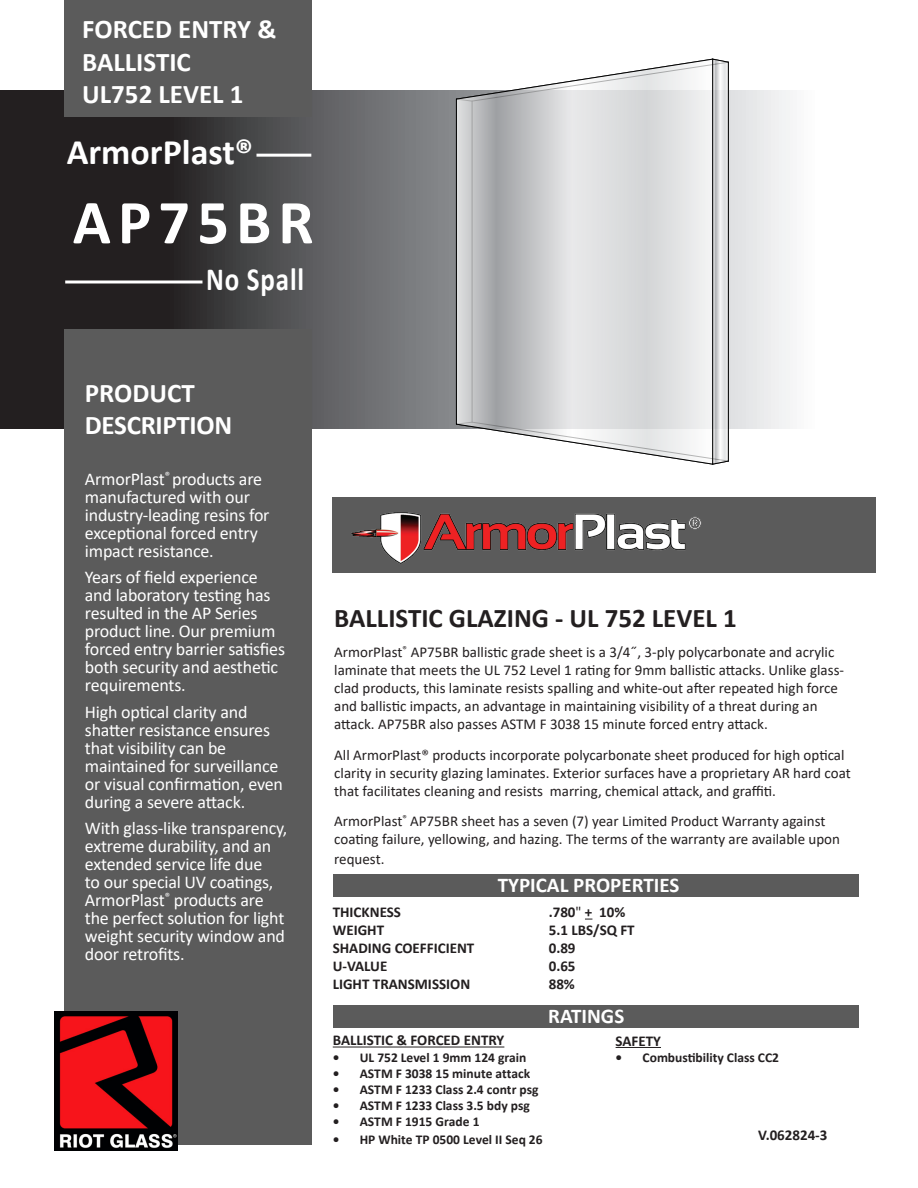
<style>
.page{position:relative;width:918px;height:1188px;background:#fff}
.page>*{position:absolute;margin:0;border:0;box-sizing:border-box;transform-origin:0 0}
.t1{font:700 63px "Calibri";letter-spacing:.11em;color:#fff}
.t2{font:700 36px "Calibri";color:#fff}
.t3{font:700 32.4px "Calibri";letter-spacing:.03em;color:#fff;scale:.83 1}
.t4{font:700 27px/32.4px "Calibri";color:#fff}
.t5{font:700 27px "Calibri";color:#231f20}
.t6{font:700 21px "Calibri";color:#fff}
.t7{font:18px/18px "Calibri";letter-spacing:-.01em;color:#fff}
.t8{font:15px/18px "Calibri";color:#231f20}
.t9{font:700 15px "Calibri";color:#231f20}
.t10{font:700 13.5px "Calibri";color:#231f20}
.s1{font-weight:400}
</style>
<div class="page">
<svg style="left:0;top:90px;width:790px;height:338px;background:#616062"></svg>
<div style="left:64px;top:0;width:247px;height:117px;background:#5b5b5b"></div>
<div style="left:333px;top:874px;width:526px;height:23px;background:#5b5b5b"></div>
<div style="left:333px;top:1005px;width:526px;height:22px;background:#5b5b5b"></div>
<div style="left:333px;top:497px;width:543px;height:76px;background:#5b5b5b"></div>
<img style="left:351px;top:512px;width:350px;height:52px">
<div style="left:64px;top:329px;width:247px;height:816px;background:#5b5b5b"></div>
<img style="left:54px;top:1011px;width:123px;height:139px">
<hr style="left:256px;top:154px;width:55px;height:3px;background:#fff">
<svg style="left:65px;top:280px;width:137px;height:4px"></svg>
<hr style="left:333px;top:1047px;width:171px;height:1px;background:#231f20">
<svg style="left:456px;top:59px;width:273px;height:406px"></svg>
<hr style="left:616px;top:1047px;width:45px;height:1px;background:#231f20">
<p class="t4" style="left:82px;top:13px;width:196px">FORCED ENTRY &amp;</p>
<p class="t4" style="left:82px;top:45px;width:110px">BALLISTIC</p>
<p class="t4" style="left:82px;top:77px;width:163px">UL752 LEVEL 1</p>
<p class="t2" style="left:67px;top:127px;width:188px">ArmorPlast®</p>
<p class="t1" style="left:73px;top:178px;width:243px">AP75BR</p>
<p class="t3" style="left:206px;top:256px;width:120px">No Spall</p>
<p class="t4" style="left:85px;top:376px;width:149px">PRODUCT<br>DESCRIPTION</p>
<p class="t7" style="left:85px;top:469px;width:186px">ArmorPlast<sup>®</sup> products are manufactured with our industry-leading resins for exceptional forced entry impact resistance.</p>
<p class="t7" style="left:85px;top:568px;width:202px">Years of field experience and laboratory testing has resulted in the AP Series product line. Our premium forced entry barrier satisfies both security and aesthetic requirements.</p>
<p class="t7" style="left:85px;top:702px;width:200px">High optical clarity and shatter resistance ensures that visibility can be maintained for surveillance or visual confirmation, even during a severe attack.</p>
<p class="t7" style="left:85px;top:818px;width:204px">With glass-like transparency, extreme durability, and an extended service life due<br>to our special UV coatings,<br>ArmorPlast<sup>®</sup> products are the perfect solution for light weight security window and door retrofits.</p>
<p class="t5" style="left:334px;top:599px;width:404px">BALLISTIC GLAZING - UL 752 LEVEL 1</p>
<p class="t8" style="left:334px;top:643px;width:511px">ArmorPlast<sup>®</sup> AP75BR ballistic grade sheet is a 3/4˝, 3-ply polycarbonate and acrylic laminate that meets the UL 752 Level 1 rating for 9mm ballistic attacks. Unlike glass&shy;clad products, this laminate resists spalling and white-out after repeated high force and ballistic impacts, an advantage in maintaining visibility of a threat during an attack. AP75BR also passes ASTM F 3038 15 minute forced entry attack.</p>
<p class="t8" style="left:334px;top:745px;width:518px">All ArmorPlast® products incorporate polycarbonate sheet produced for high optical clarity in security glazing laminates. Exterior surfaces have a proprietary AR hard coat that facilitates cleaning and resists marring, chemical attack, and graffiti.</p>
<p class="t8" style="left:334px;top:811px;width:507px">ArmorPlast<sup>®</sup> AP75BR sheet has a seven (7) year Limited Product Warranty against coating failure, yellowing, and hazing. The terms of the warranty are available upon</p>
<p class="t8" style="left:334px;top:849px;width:52px">request.</p>
<p class="t6" style="left:498px;top:870px;width:183px">TYPICAL PROPERTIES</p>
<p class="t9" style="left:333px;top:902px;width:70px">THICKNESS</p>
<p class="t9" style="left:549px;top:902px;width:78px">.780<span class="s1">"</span> + 10%</p>
<p class="t9" style="left:333px;top:920px;width:53px">WEIGHT</p>
<p class="t9" style="left:549px;top:920px;width:87px">5.1 LBS/SQ FT</p>
<p class="t9" style="left:333px;top:938px;width:143px">SHADING COEFFICIENT</p>
<p class="t9" style="left:549px;top:938px;width:28px">0.89</p>
<p class="t9" style="left:333px;top:956px;width:56px">U-VALUE</p>
<p class="t9" style="left:549px;top:956px;width:28px">0.65</p>
<p class="t9" style="left:333px;top:974px;width:139px">LIGHT TRANSMISSION</p>
<p class="t9" style="left:549px;top:974px;width:28px">88%</p>
<p class="t6" style="left:548px;top:1001px;width:78px">RATINGS</p>
<p class="t9" style="left:333px;top:1030px;width:173px">BALLISTIC &amp; FORCED ENTRY</p>
<p class="t10" style="left:333px;top:1047px;width:195px">• UL 752 Level 1 9mm 124 grain</p>
<p class="t10" style="left:333px;top:1064px;width:199px">• ASTM F 3038 15 minute attack</p>
<p class="t10" style="left:333px;top:1080px;width:207px">• ASTM F 1233 Class 2.4 contr psg</p>
<p class="t10" style="left:333px;top:1096px;width:199px">• ASTM F 1233 Class 3.5 bdy psg</p>
<p class="t10" style="left:333px;top:1112px;width:148px">• ASTM F 1915 Grade 1</p>
<p class="t10" style="left:333px;top:1130px;width:211px">• HP White TP 0500 Level II Seq 26</p>
<p class="t9" style="left:616px;top:1030px;width:47px">SAFETY</p>
<p class="t10" style="left:616px;top:1048px;width:165px">• Combustibility Class CC2</p>
<p class="t9" style="left:758px;top:1124px;width:71px">V.062824-3</p>
</div>
